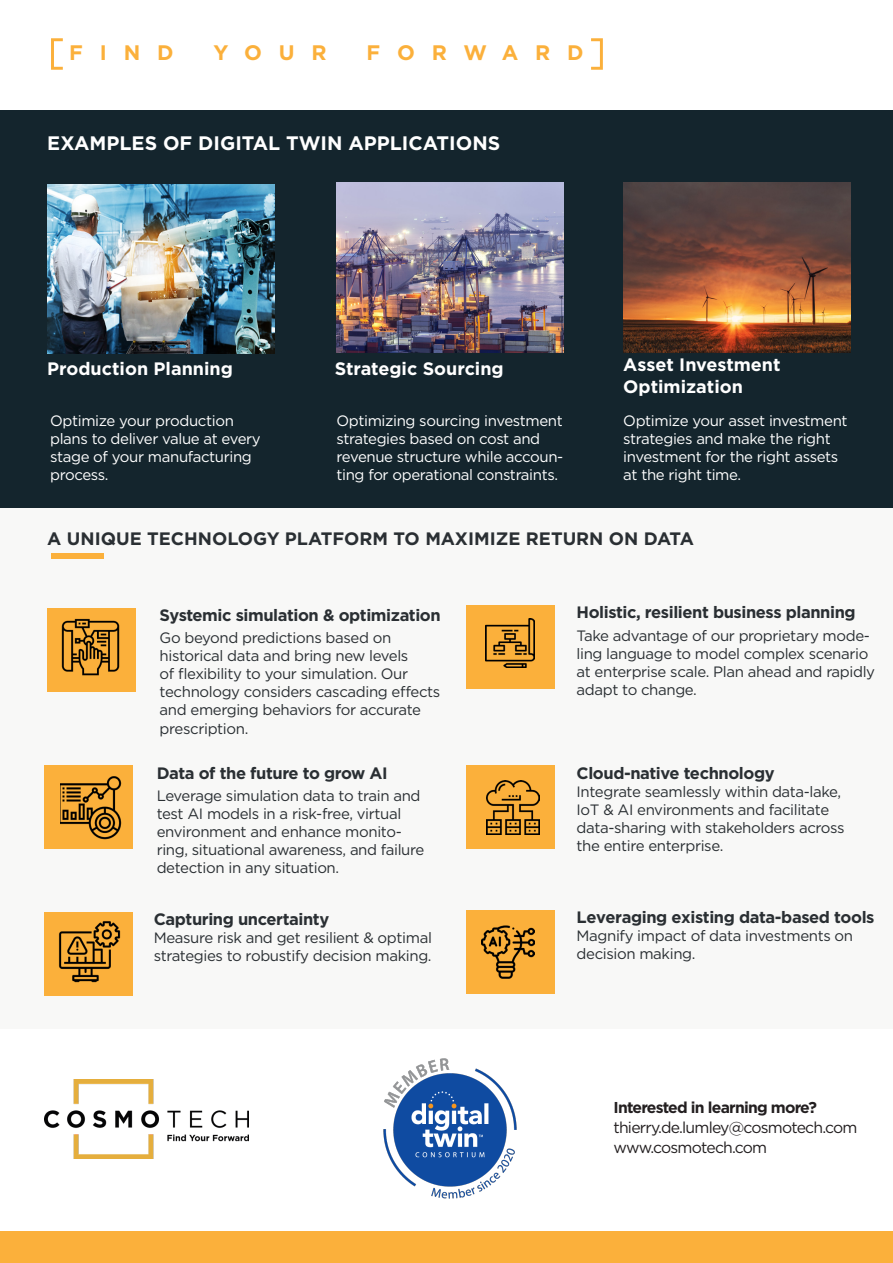
<style>
.page{position:relative;width:893px;height:1263px;background:#fff}
.page>*{position:absolute;margin:0;border:0;box-sizing:border-box;transform-origin:0 0}
.t1{font:700 21px "Gotham";letter-spacing:.8em;color:#fbb03b}
.t2{font:700 19.5px "Gotham";color:#fff}
.t3{font:700 18px "Gotham";color:#fff}
.t4{font:700 18px "Gotham";color:#2a2f33}
.t5{font:700 16.5px "Gotham";letter-spacing:-.025em;color:#2a2f33}
.t6{font:15.75px "Gotham";letter-spacing:-.05em;color:#231f20}
.t7{font:700 15.75px "Gotham";letter-spacing:-.05em;color:#231f20}
.t8{font:15px/18px "Gotham";letter-spacing:-.025em;color:#2a2f33}
.t9{font:15px/18px "Gotham";letter-spacing:-.025em;color:#fff}
</style>
<div class="page">
<div style="left:0;top:508px;width:893px;height:521px;background:#f8f8f7"></div>
<div style="left:47px;top:608px;width:89px;height:84px;background:#fbb03b"></div>
<div style="left:51px;top:553px;width:52px;height:6px;background:#fbb03b"></div>
<div style="left:51px;top:38px;width:13px;height:32px;border:3px solid #fbb03b"></div>
<div style="left:590px;top:38px;width:13px;height:32px;border:3px solid #fbb03b"></div>
<div style="left:0;top:1231px;width:893px;height:32px;background:#fbb03b"></div>
<img style="left:45px;top:1079px;width:204px;height:79px">
<div style="left:45px;top:765px;width:88px;height:84px;background:#fbb03b"></div>
<div style="left:466px;top:765px;width:89px;height:84px;background:#fbb03b"></div>
<img style="left:62px;top:619px;width:57px;height:57px">
<div style="left:466px;top:605px;width:89px;height:84px;background:#fbb03b"></div>
<img style="left:486px;top:619px;width:49px;height:48px">
<img style="left:60px;top:776px;width:62px;height:63px">
<img style="left:487px;top:781px;width:53px;height:53px">
<div style="left:45px;top:912px;width:88px;height:84px;background:#fbb03b"></div>
<div style="left:466px;top:910px;width:89px;height:84px;background:#fbb03b"></div>
<img style="left:58px;top:921px;width:63px;height:62px">
<img style="left:482px;top:925px;width:53px;height:53px">
<img style="left:383px;top:1058px;width:134px;height:141px">
<div style="left:0;top:111px;width:893px;height:397px;background:#14252d"></div>
<img style="left:48px;top:184px;width:226px;height:170px">
<img style="left:336px;top:183px;width:227px;height:169px">
<img style="left:623px;top:183px;width:228px;height:170px">
<p class="t1" style="left:69px;top:38px;width:106px">FIND</p>
<p class="t1" style="left:213px;top:38px;width:115px">YOUR</p>
<p class="t1" style="left:366px;top:38px;width:219px">FORWARD</p>
<p class="t2" style="left:47px;top:130px;width:454px">EXAMPLES OF DIGITAL TWIN APPLICATIONS</p>
<p class="t3" style="left:47px;top:357px;width:187px">Production Planning</p>
<p class="t3" style="left:335px;top:357px;width:171px">Strategic Sourcing</p>
<p class="t3" style="left:623px;top:353px;width:159px">Asset Investment</p>
<p class="t3" style="left:623px;top:374px;width:121px">Optimization</p>
<p class="t9" style="left:50px;top:411px;width:212px">Optimize your production plans to deliver value at every stage of your manufacturing process.</p>
<p class="t9" style="left:336px;top:411px;width:228px">Optimizing sourcing investment strategies based on cost and revenue structure while accoun&shy;ting for operational constraints.</p>
<p class="t9" style="left:623px;top:411px;width:226px">Optimize your asset investment strategies and make the right investment for the right assets at the right time.</p>
<p class="t4" style="left:47px;top:527px;width:648px">A UNIQUE TECHNOLOGY PLATFORM TO MAXIMIZE RETURN ON DATA</p>
<p class="t5" style="left:160px;top:604px;width:283px">Systemic simulation &amp; optimization</p>
<p class="t8" style="left:160px;top:629px;width:282px">Go beyond predictions based on historical data and bring new levels<br>of flexibility to your simulation. Our technology considers cascading effects and emerging behaviors for accurate prescription.</p>
<p class="t5" style="left:157px;top:762px;width:232px">Data of the future to grow AI</p>
<p class="t8" style="left:157px;top:786px;width:269px">Leverage simulation data to train and test AI models in a risk-free, virtual environment and enhance monito&shy;ring, situational awareness, and failure detection in any situation.</p>
<p class="t5" style="left:154px;top:908px;width:177px">Capturing uncertainty</p>
<p class="t8" style="left:154px;top:928px;width:280px">Measure risk and get resilient &amp; optimal strategies to robustify decision making.</p>
<p class="t5" style="left:577px;top:602px;width:281px">Holistic, resilient business planning</p>
<p class="t8" style="left:577px;top:626px;width:300px">Take advantage of our proprietary mode&shy;ling language to model complex scenario at enterprise scale. Plan ahead and rapidly adapt to change.</p>
<p class="t5" style="left:577px;top:762px;width:200px">Cloud-native technology</p>
<p class="t8" style="left:577px;top:782px;width:270px">Integrate seamlessly within data-lake, IoT &amp; AI environments and facilitate data-sharing with stakeholders across the entire enterprise.</p>
<p class="t5" style="left:577px;top:906px;width:299px">Leveraging existing data-based tools</p>
<p class="t8" style="left:577px;top:926px;width:278px">Magnify impact of data investments on decision making.</p>
<p class="t7" style="left:613px;top:1097px;width:205px">Interested in learning more?</p>
<p class="t6" style="left:613px;top:1117px;width:245px">thierry.de.lumley@cosmotech.com</p>
<p class="t6" style="left:613px;top:1137px;width:155px">www.cosmotech.com</p>
</div>
